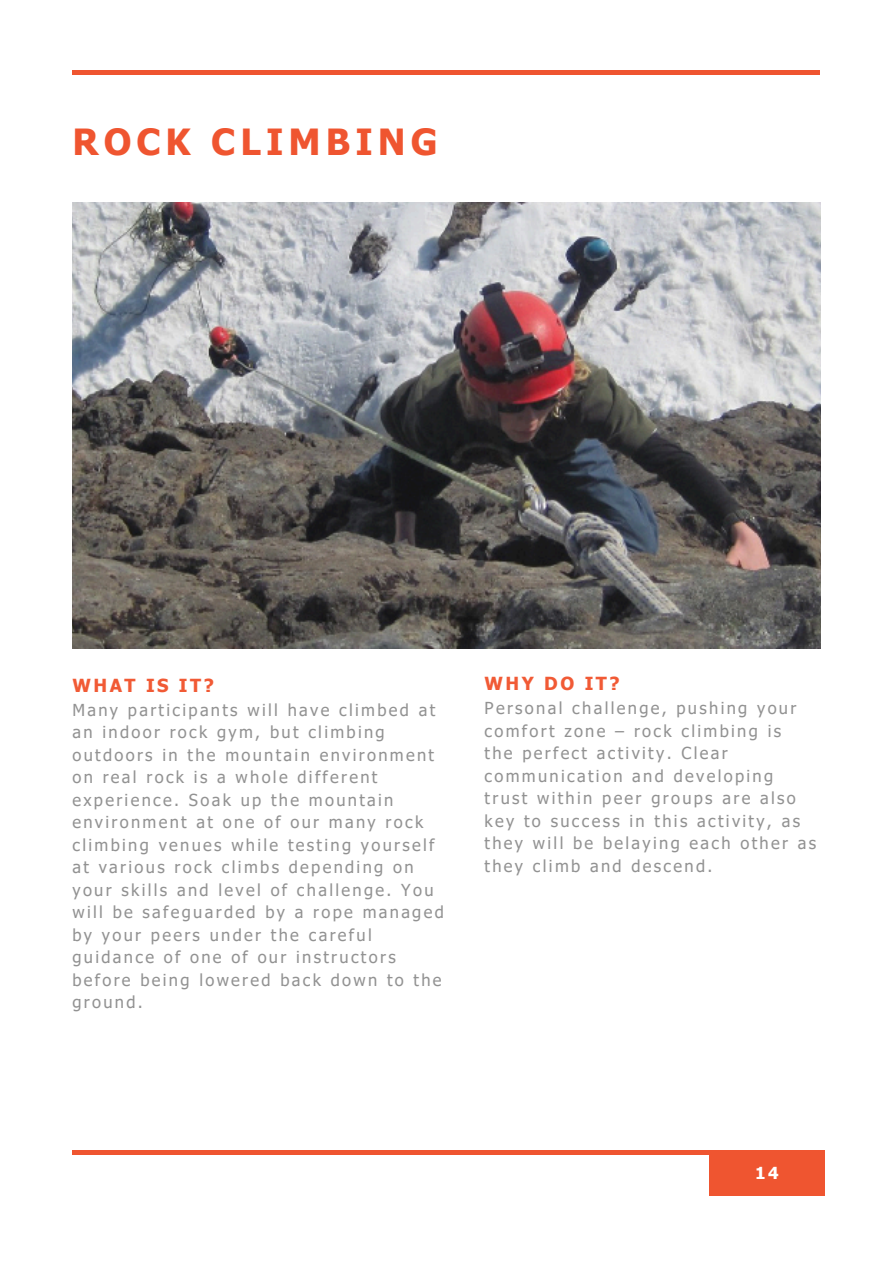
<style>
.page{position:relative;width:894px;height:1264px;background:#fff}
.page>*{position:absolute;margin:0;border:0;box-sizing:border-box;transform-origin:0 0}
.t1{font:700 36px "Tahoma";letter-spacing:.14em;color:#ef5530}
.t2{font:700 18px "Tahoma";letter-spacing:.14em;color:#f15a35}
.t3{font:16.5px/22.5px "Tahoma";letter-spacing:.14em;color:#929292}
.t4{font:700 16.5px "Tahoma";color:#fff}
</style>
<div class="page">
<div style="left:709px;top:1150px;width:114px;height:45px;background:#ef5530"></div>
<hr style="left:72px;top:71px;width:747px;height:3px;background:#ef5530">
<hr style="left:72px;top:1150px;width:747px;height:4px;background:#ef5530">
<img style="left:72px;top:202px;width:747px;height:447px">
<h1 class="t1" style="left:72px;top:119px;width:366px">ROCK CLIMBING</h1>
<p class="t2" style="left:72px;top:674px;width:143px">WHAT IS IT?</p>
<p class="t3" style="left:72px;top:697px;width:373px">Many participants will have climbed at an indoor rock gym, but climbing outdoors in the mountain environment on real rock is a whole different experience. Soak up the mountain environment at one of our many rock climbing venues while testing yourself at various rock climbs depending on your skills and level of challenge. You will be safeguarded by a rope managed by your peers under the careful guidance of one of our instructors before being lowered back down to the ground.</p>
<p class="t2" style="left:484px;top:672px;width:136px">WHY DO IT?</p>
<p class="t3" style="left:484px;top:696px;width:333px">Personal challenge, pushing your comfort zone – rock climbing is<br>the perfect activity. Clear communication and developing trust within peer groups are also key to success in this activity, as they will be belaying each other as they climb and descend.</p>
<p class="t4" style="left:755px;top:1162px;width:25px">14</p>
</div>
